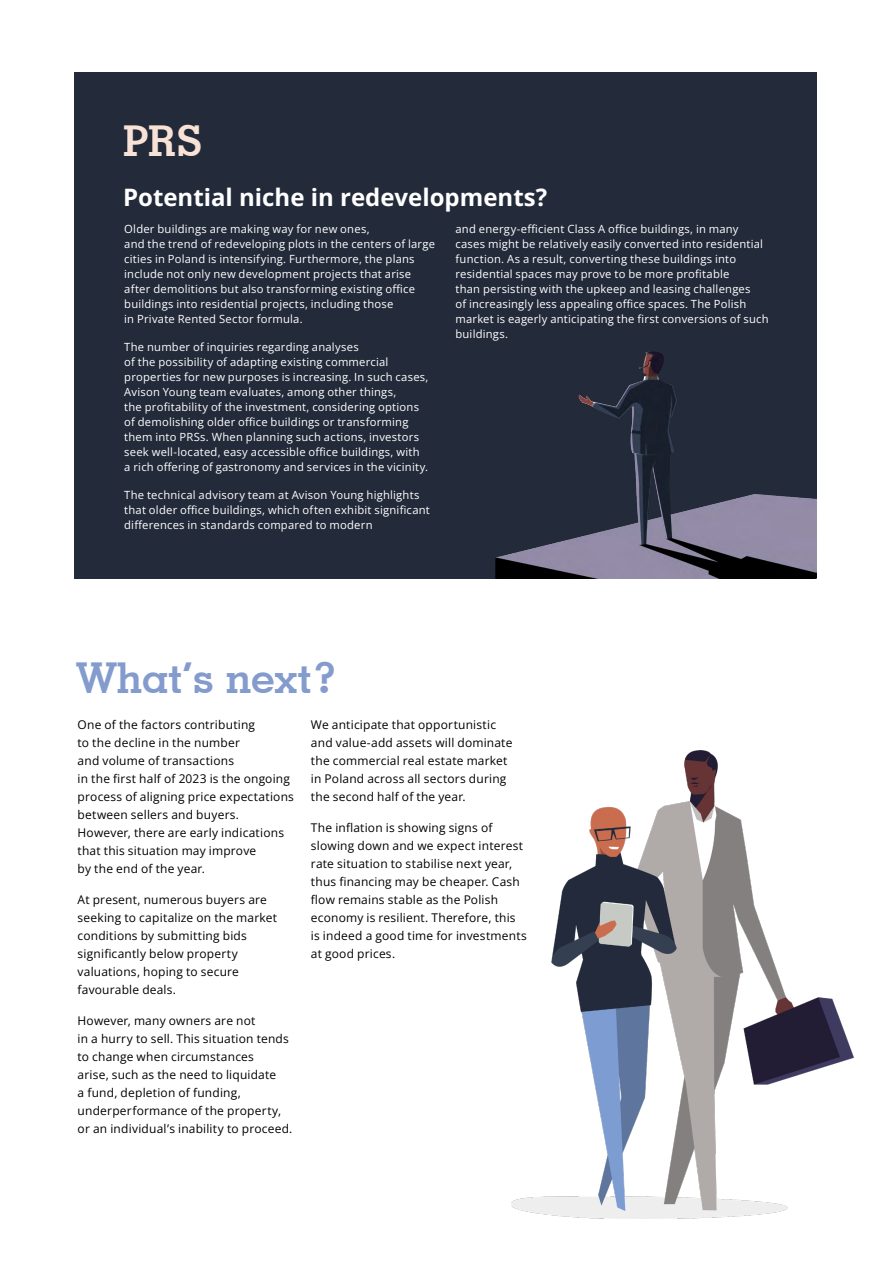
<style>
.page{position:relative;width:893px;height:1263px;background:#fff}
.page>*{position:absolute;margin:0;border:0;box-sizing:border-box;transform-origin:0 0}
.t1{font:700 42.6px "Geometric Slab 703 BT";color:#849bcd}
.t2{font:700 42.6px "Geometric Slab 703 BT";color:#f8e2d5}
.t3{font:700 24px "Open Sans";color:#fff}
.t4{font:12px/18px "Open Sans";letter-spacing:.015em;color:#000}
.t5{font:11.25px/15px "Open Sans";letter-spacing:.02em;color:#fff}
</style>
<div class="page">
<img style="left:511px;top:750px;width:343px;height:468px">
<div style="left:74px;top:72px;width:742px;height:506px;background:#232a3a"></div>
<img style="left:495px;top:352px;width:321px;height:226px">
<h1 class="t2" style="left:123px;top:115px;width:81px">PRS</h1>
<h2 class="t3" style="left:123px;top:180px;width:426px">Potential niche in redevelopments?</h2>
<p class="t5" style="left:124px;top:221px;width:312px">Older buildings are making way for new ones,<br>and the trend of redeveloping plots in the centers of large cities in Poland is intensifying. Furthermore, the plans include not only new development projects that arise after demolitions but also transforming existing office buildings into residential projects, including those<br>in Private Rented Sector formula.</p>
<p class="t5" style="left:124px;top:339px;width:306px">The number of inquiries regarding analyses<br>of the possibility of adapting existing commercial properties for new purposes is increasing. In such cases, Avison Young team evaluates, among other things,<br>the profitability of the investment, considering options of demolishing older office buildings or transforming them into PRSs. When planning such actions, investors seek well-located, easy accessible office buildings, with a rich offering of gastronomy and services in the vicinity.</p>
<p class="t5" style="left:124px;top:487px;width:307px">The technical advisory team at Avison Young highlights that older office buildings, which often exhibit significant differences in standards compared to modern</p>
<p class="t5" style="left:455px;top:221px;width:315px">and energy-efficient Class A office buildings, in many cases might be relatively easily converted into residential function. As a result, converting these buildings into residential spaces may prove to be more profitable<br>than persisting with the upkeep and leasing challenges<br>of increasingly less appealing office spaces. The Polish market is eagerly anticipating the first conversions of such buildings.</p>
<h1 class="t1" style="left:77px;top:652px;width:262px">What’s next?</h1>
<p class="t4" style="left:78px;top:715px;width:218px">One of the factors contributing<br>to the decline in the number<br>and volume of transactions<br>in the first half of 2023 is the ongoing process of aligning price expectations between sellers and buyers.<br>However, there are early indications that this situation may improve<br>by the end of the year.</p>
<p class="t4" style="left:78px;top:890px;width:201px">At present, numerous buyers are seeking to capitalize on the market conditions by submitting bids significantly below property valuations, hoping to secure favourable deals.</p>
<p class="t4" style="left:78px;top:1011px;width:216px">However, many owners are not<br>in a hurry to sell. This situation tends to change when circumstances<br>arise, such as the need to liquidate<br>a fund, depletion of funding, underperformance of the property, or an individual’s inability to proceed.</p>
<p class="t4" style="left:311px;top:715px;width:203px">We anticipate that opportunistic and value-add assets will dominate the commercial real estate market in Poland across all sectors during the second half of the year.</p>
<p class="t4" style="left:311px;top:818px;width:217px">The inflation is showing signs of slowing down and we expect interest rate situation to stabilise next year, thus financing may be cheaper. Cash flow remains stable as the Polish economy is resilient. Therefore, this is indeed a good time for investments at good prices.</p>
</div>
